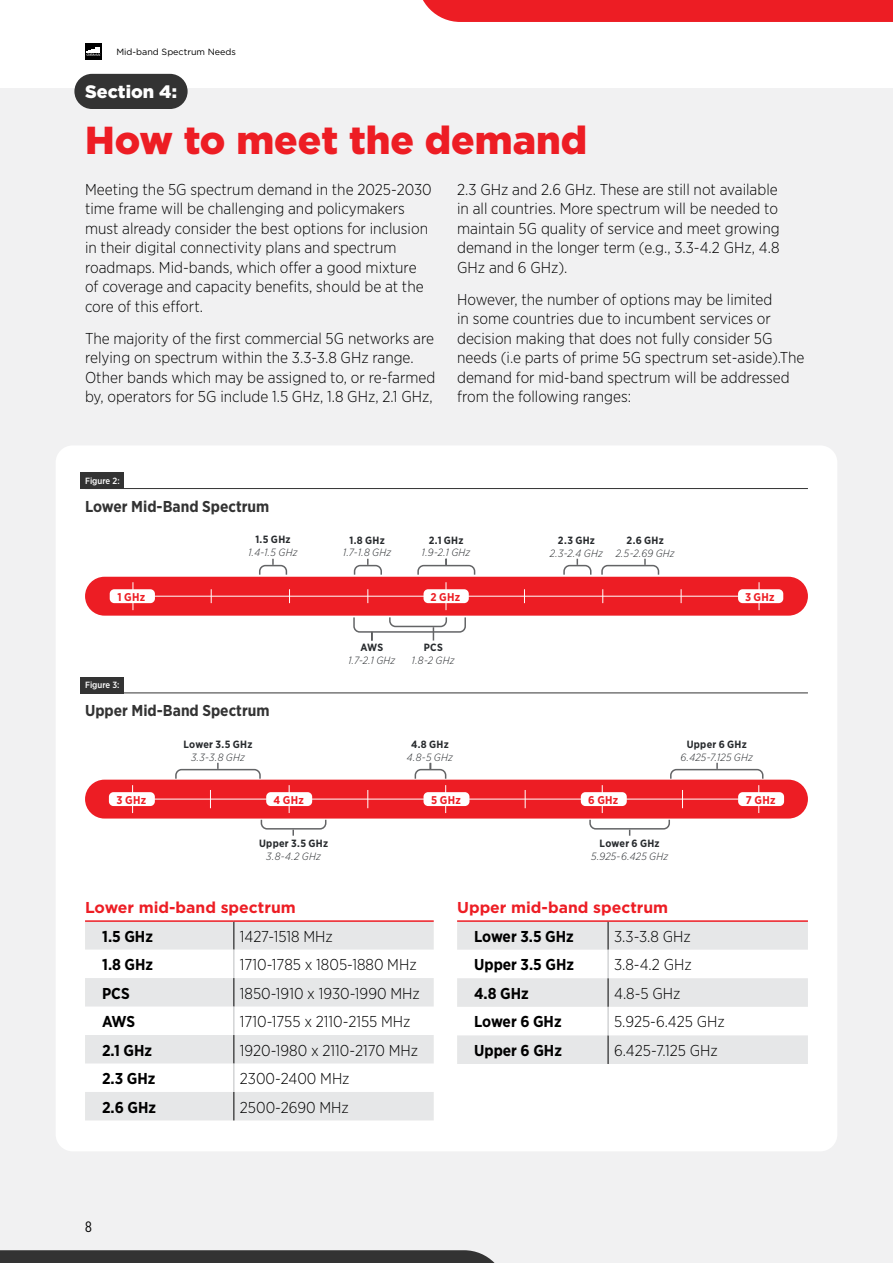
<style>
.page{position:relative;width:893px;height:1263px;background:#fff}
.page>*{position:absolute;margin:0;border:0;box-sizing:border-box;transform-origin:0 0}
.t1{font:900 39px "Gotham";color:#ed1d24}
.t2{font:900 18px "Gotham Pro";color:#fff}
.t3{font:300 15.75px/19.5px "Gotham Narrow";color:#000}
.t4{font:700 15.75px "Gotham Narrow";color:#000}
.t5{font:700 15.75px "Gotham Narrow";color:#333}
.t6{font:700 15.75px "Gotham";color:#ed1d24}
.t7{font:15px "Gotham X Narrow";color:#000}
.t8{font:700 11.25px "Gotham Narrow";letter-spacing:.025em;color:#ed1d24}
.t9{font:italic 300 10.5px "Gotham Narrow";letter-spacing:.02em;color:#282b2e}
.t10{font:700 10.5px "Gotham Narrow";letter-spacing:.025em;color:#282b2e}
.t11{font:9px "Gotham";color:#000}
.t12{font:500 9px "Gotham Narrow";color:#fff}
</style>
<div class="page">
<div style="left:0;top:88px;width:893px;height:1175px;background:#f1f1f2"></div>
<div style="left:56px;top:445px;width:781px;height:706px;background:#fff;border-radius:17px"></div>
<div style="left:74px;top:74px;width:114px;height:35px;background:#333;border-radius:18px"></div>
<div style="left:81px;top:472px;width:43px;height:17px;background:#333"></div>
<hr style="left:85px;top:488px;width:723px;height:1px;background:#333">
<div style="left:81px;top:677px;width:43px;height:16px;background:#333"></div>
<hr style="left:85px;top:692px;width:723px;height:1px;background:#333">
<div style="left:85px;top:577px;width:723px;height:39px;background:#ed1d24;border-radius:19px"></div>
<hr style="left:133px;top:596px;width:628px;height:1px;background:#fff">
<svg style="left:211px;top:589px;width:1px;height:14px"></svg>
<svg style="left:524px;top:589px;width:1px;height:14px"></svg>
<svg style="left:289px;top:589px;width:1px;height:14px"></svg>
<svg style="left:602px;top:589px;width:1px;height:14px"></svg>
<svg style="left:367px;top:589px;width:1px;height:14px"></svg>
<svg style="left:681px;top:589px;width:1px;height:14px"></svg>
<svg style="left:133px;top:582px;width:1px;height:28px"></svg>
<svg style="left:759px;top:582px;width:1px;height:28px"></svg>
<div style="left:738px;top:589px;width:45px;height:14px;background:#fff;border-radius:5px"></div>
<div style="left:110px;top:589px;width:45px;height:14px;background:#fff;border-radius:5px"></div>
<svg style="left:446px;top:582px;width:1px;height:28px"></svg>
<div style="left:424px;top:589px;width:45px;height:14px;background:#fff;border-radius:5px"></div>
<svg style="left:259px;top:559px;width:29px;height:16px"></svg>
<svg style="left:353px;top:559px;width:29px;height:16px"></svg>
<svg style="left:417px;top:559px;width:59px;height:16px"></svg>
<svg style="left:563px;top:559px;width:29px;height:16px"></svg>
<svg style="left:601px;top:559px;width:59px;height:16px"></svg>
<svg style="left:353px;top:617px;width:113px;height:24px"></svg>
<div style="left:85px;top:780px;width:723px;height:38px;background:#ed1d24;border-radius:19px"></div>
<hr style="left:132px;top:799px;width:650px;height:1px;background:#fff">
<svg style="left:132px;top:785px;width:1px;height:28px"></svg>
<svg style="left:367px;top:790px;width:1px;height:18px"></svg>
<svg style="left:525px;top:790px;width:1px;height:18px"></svg>
<div style="left:109px;top:792px;width:46px;height:14px;background:#fff;border-radius:5px"></div>
<div style="left:423px;top:792px;width:46px;height:14px;background:#fff;border-radius:5px"></div>
<div style="left:581px;top:792px;width:46px;height:14px;background:#fff;border-radius:5px"></div>
<div style="left:738px;top:792px;width:46px;height:14px;background:#fff;border-radius:5px"></div>
<svg style="left:414px;top:763px;width:33px;height:50px"></svg>
<svg style="left:174px;top:763px;width:153px;height:73px"></svg>
<svg style="left:589px;top:763px;width:175px;height:73px"></svg>
<svg style="left:85px;top:922px;width:349px;height:198px;fill:#e6e7e8"></svg>
<hr style="left:85px;top:920px;width:149px;height:2px;background:#ed1d24">
<hr style="left:234px;top:920px;width:200px;height:2px;background:#ed1d24">
<svg style="left:234px;top:922px;width:1px;height:198px"></svg>
<svg style="left:457px;top:922px;width:351px;height:142px;fill:#e6e7e8"></svg>
<hr style="left:457px;top:920px;width:151px;height:2px;background:#ed1d24">
<hr style="left:608px;top:920px;width:200px;height:2px;background:#ed1d24">
<svg style="left:608px;top:922px;width:1px;height:142px"></svg>
<div style="left:85px;top:43px;width:17px;height:17px;background:#000"></div>
<svg style="left:87px;top:47px;width:14px;height:9px"></svg>
<div style="left:423px;top:0;width:470px;height:22px;background:#ed1d24"></div>
<svg style="left:0;top:1250px;width:495px;height:13px;background:#3a3a3a"></svg>
<p class="t11" style="left:116px;top:46px;width:121px">Mid-band Spectrum Needs</p>
<p class="t2" style="left:85px;top:81px;width:93px">Section 4:</p>
<h1 class="t1" style="left:85px;top:113px;width:504px">How to meet the demand</h1>
<p class="t3" style="left:85px;top:179px;width:348px">Meeting the 5G spectrum demand in the 2025-2030 time frame will be challenging and policymakers must already consider the best options for inclusion in their digital connectivity plans and spectrum roadmaps. Mid-bands, which offer a good mixture of coverage and capacity benefits, should be at the core of this effort.</p>
<p class="t3" style="left:85px;top:328px;width:352px">The majority of the first commercial 5G networks are relying on spectrum within the 3.3-3.8 GHz range.<br>Other bands which may be assigned to, or re-farmed by, operators for 5G include 1.5 GHz, 1.8 GHz, 2.1 GHz,</p>
<p class="t3" style="left:457px;top:179px;width:324px;text-align:justify">2.3 GHz and 2.6 GHz. These are still not available in all countries. More spectrum will be needed to maintain 5G quality of service and meet growing demand in the longer term (e.g., 3.3-4.2 GHz, 4.8<br>GHz and 6 GHz).</p>
<p class="t3" style="left:457px;top:289px;width:349px">However, the number of options may be limited<br>in some countries due to incumbent services or decision making that does not fully consider 5G needs (i.e parts of prime 5G spectrum set-aside).The demand for mid-band spectrum will be addressed from the following ranges:</p>
<p class="t12" style="left:85px;top:475px;width:36px">Figure 2:</p>
<p class="t5" style="left:85px;top:496px;width:186px">Lower Mid-Band Spectrum</p>
<p class="t10" style="left:255px;top:533px;width:37px">1.5 GHz</p>
<p class="t9" style="left:248px;top:546px;width:51px">1.4-1.5 GHz</p>
<p class="t10" style="left:350px;top:533px;width:37px">1.8 GHz</p>
<p class="t9" style="left:343px;top:546px;width:50px">1.7-1.8 GHz</p>
<p class="t10" style="left:429px;top:533px;width:36px">2.1 GHz</p>
<p class="t9" style="left:422px;top:546px;width:50px">1.9-2.1 GHz</p>
<p class="t10" style="left:558px;top:533px;width:39px">2.3 GHz</p>
<p class="t9" style="left:550px;top:546px;width:55px">2.3-2.4 GHz</p>
<p class="t10" style="left:626px;top:533px;width:39px">2.6 GHz</p>
<p class="t9" style="left:616px;top:546px;width:60px">2.5-2.69 GHz</p>
<p class="t8" style="left:118px;top:589px;width:29px">1 GHz</p>
<p class="t8" style="left:745px;top:589px;width:31px">3 GHz</p>
<p class="t8" style="left:430px;top:589px;width:31px">2 GHz</p>
<p class="t12" style="left:85px;top:679px;width:36px">Figure 3:</p>
<p class="t5" style="left:85px;top:701px;width:186px">Upper Mid-Band Spectrum</p>
<p class="t10" style="left:184px;top:737px;width:70px">Lower 3.5 GHz</p>
<p class="t9" style="left:191px;top:751px;width:55px">3.3-3.8 GHz</p>
<p class="t10" style="left:360px;top:640px;width:24px">AWS</p>
<p class="t9" style="left:348px;top:654px;width:48px">1.7-2.1 GHz</p>
<p class="t10" style="left:424px;top:640px;width:21px">PCS</p>
<p class="t9" style="left:412px;top:654px;width:44px">1.8-2 GHz</p>
<p class="t10" style="left:411px;top:737px;width:39px">4.8 GHz</p>
<p class="t9" style="left:407px;top:751px;width:48px">4.8-5 GHz</p>
<p class="t10" style="left:687px;top:737px;width:62px">Upper 6 GHz</p>
<p class="t9" style="left:681px;top:751px;width:74px">6.425-7.125 GHz</p>
<p class="t8" style="left:117px;top:792px;width:31px">3 GHz</p>
<p class="t8" style="left:274px;top:792px;width:32px">4 GHz</p>
<p class="t8" style="left:431px;top:792px;width:31px">5 GHz</p>
<p class="t8" style="left:588px;top:792px;width:32px">6 GHz</p>
<p class="t8" style="left:746px;top:792px;width:31px">7 GHz</p>
<p class="t10" style="left:259px;top:836px;width:71px">Upper 3.5 GHz</p>
<p class="t9" style="left:266px;top:850px;width:56px">3.8-4.2 GHz</p>
<p class="t6" style="left:85px;top:896px;width:212px">Lower mid-band spectrum</p>
<p class="t4" style="left:102px;top:926px;width:52px">1.5 GHz</p>
<p class="t3" style="left:240px;top:926px;width:95px">1427-1518 MHz</p>
<p class="t4" style="left:102px;top:954px;width:53px">1.8 GHz</p>
<p class="t3" style="left:240px;top:954px;width:178px">1710-1785 x 1805-1880 MHz</p>
<p class="t4" style="left:102px;top:983px;width:29px">PCS</p>
<p class="t3" style="left:240px;top:983px;width:181px">1850-1910 x 1930-1990 MHz</p>
<p class="t4" style="left:102px;top:1011px;width:35px">AWS</p>
<p class="t3" style="left:240px;top:1011px;width:172px">1710-1755 x 2110-2155 MHz</p>
<p class="t4" style="left:102px;top:1040px;width:52px">2.1 GHz</p>
<p class="t3" style="left:240px;top:1040px;width:180px">1920-1980 x 2110-2170 MHz</p>
<p class="t4" style="left:102px;top:1068px;width:55px">2.3 GHz</p>
<p class="t3" style="left:240px;top:1068px;width:111px">2300-2400 MHz</p>
<p class="t4" style="left:102px;top:1097px;width:56px">2.6 GHz</p>
<p class="t3" style="left:240px;top:1097px;width:111px">2500-2690 MHz</p>
<p class="t10" style="left:600px;top:836px;width:62px">Lower 6 GHz</p>
<p class="t9" style="left:591px;top:850px;width:79px">5.925-6.425 GHz</p>
<p class="t6" style="left:457px;top:896px;width:213px">Upper mid-band spectrum</p>
<p class="t4" style="left:474px;top:926px;width:101px">Lower 3.5 GHz</p>
<p class="t3" style="left:614px;top:926px;width:78px">3.3-3.8 GHz</p>
<p class="t4" style="left:474px;top:954px;width:101px">Upper 3.5 GHz</p>
<p class="t3" style="left:614px;top:954px;width:79px">3.8-4.2 GHz</p>
<p class="t4" style="left:474px;top:983px;width:56px">4.8 GHz</p>
<p class="t3" style="left:614px;top:983px;width:68px">4.8-5 GHz</p>
<p class="t4" style="left:474px;top:1012px;width:89px">Lower 6 GHz</p>
<p class="t3" style="left:614px;top:1012px;width:112px">5.925-6.425 GHz</p>
<p class="t4" style="left:474px;top:1040px;width:89px">Upper 6 GHz</p>
<p class="t3" style="left:614px;top:1040px;width:105px">6.425-7.125 GHz</p>
<p class="t7" style="left:85px;top:1218px;width:8px">8</p>
</div>
